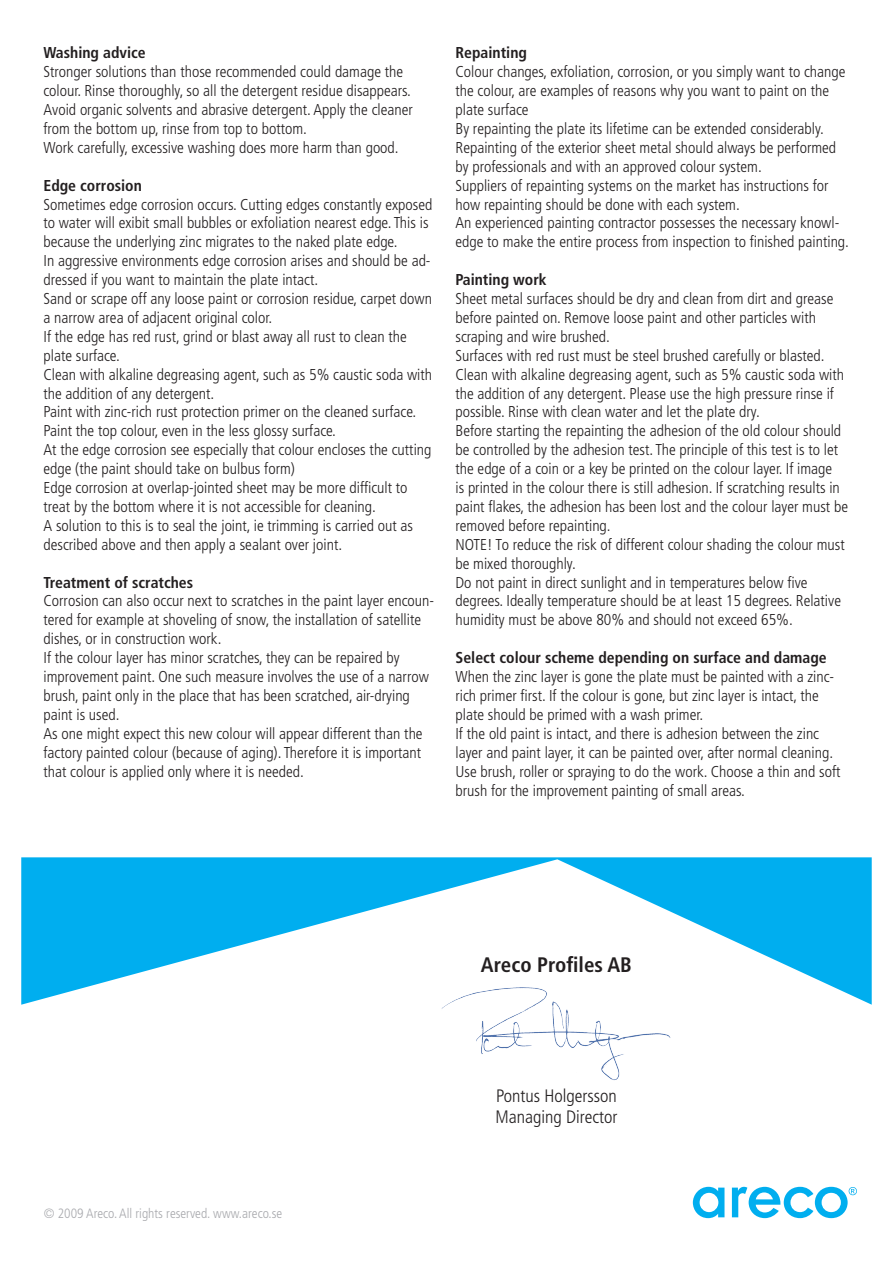
<style>
.page{position:relative;width:893px;height:1263px;background:#fff}
.page>*{position:absolute;margin:0;border:0;box-sizing:border-box;transform-origin:0 0}
.t1{font:700 condensed 21px "Frutiger";color:#231f20}
.t2{font:300 condensed 18px/21.6px "Frutiger";color:#231f20}
.t3{font:300 condensed 15.75px/18.9px "Frutiger";color:#231f20}
.t4{font:700 condensed 15.75px "Frutiger";color:#231f20}
.t5{font:300 condensed 13.5px "Frutiger";color:#a8a9ad}
</style>
<div class="page">
<svg style="left:693px;top:1187px;width:31px;height:31px"></svg>
<svg style="left:732px;top:1187px;width:125px;height:31px"></svg>
<img style="left:441px;top:1005px;width:230px;height:76px">
<svg style="left:21px;top:857px;width:851px;height:148px"></svg>
<p class="t4" style="left:44px;top:44px;width:104px">Washing advice</p>
<p class="t3" style="left:44px;top:63px;width:371px">Stronger solutions than those recommended could damage the colour. Rinse thoroughly, so all the detergent residue disappears.<br>Avoid organic solvents and abrasive detergent. Apply the cleaner from the bottom up, rinse from top to bottom.<br>Work carefully, excessive washing does more harm than good.</p>
<p class="t4" style="left:44px;top:176px;width:100px">Edge corrosion</p>
<p class="t3" style="left:44px;top:195px;width:390px">Sometimes edge corrosion occurs. Cutting edges constantly exposed to water will exibit small bubbles or exfoliation nearest edge. This is because the underlying zinc migrates to the naked plate edge.<br>In aggressive environments edge corrosion arises and should be ad&shy;dressed if you want to maintain the plate intact.<br>Sand or scrape off any loose paint or corrosion residue, carpet down a narrow area of adjacent original color.<br>If the edge has red rust, grind or blast away all rust to clean the plate surface.<br>Clean with alkaline degreasing agent, such as 5% caustic soda with the addition of any detergent.<br>Paint with zinc-rich rust protection primer on the cleaned surface.<br>Paint the top colour, even in the less glossy surface.<br>At the edge corrosion see especially that colour encloses the cutting edge (the paint should take on bulbus form)<br>Edge corrosion at overlap-jointed sheet may be more difficult to treat by the bottom where it is not accessible for cleaning.<br>A solution to this is to seal the joint, ie trimming is carried out as described above and then apply a sealant over joint.</p>
<p class="t4" style="left:44px;top:573px;width:151px">Treatment of scratches</p>
<p class="t3" style="left:44px;top:592px;width:392px">Corrosion can also occur next to scratches in the paint layer encoun&shy;tered for example at shoveling of snow, the installation of satellite dishes, or in construction work.<br>If the colour layer has minor scratches, they can be repaired by improvement paint. One such measure involves the use of a narrow brush, paint only in the place that has been scratched, air-drying paint is used.<br>As one might expect this new colour will appear different than the factory painted colour (because of aging). Therefore it is important that colour is applied only where it is needed.</p>
<p class="t4" style="left:455px;top:44px;width:73px">Repainting</p>
<p class="t3" style="left:455px;top:63px;width:395px">Colour changes, exfoliation, corrosion, or you simply want to change the colour, are examples of reasons why you want to paint on the plate surface<br>By repainting the plate its lifetime can be extended considerably.<br>Repainting of the exterior sheet metal should always be performed by professionals and with an approved colour system.<br>Suppliers of repainting systems on the market has instructions for how repainting should be done with each system.<br>An experienced painting contractor possesses the necessary knowl&shy;edge to make the entire process from inspection to finished painting.</p>
<p class="t4" style="left:455px;top:270px;width:93px">Painting work</p>
<p class="t3" style="left:455px;top:289px;width:394px">Sheet metal surfaces should be dry and clean from dirt and grease before painted on. Remove loose paint and other particles with scraping and wire brushed.<br>Surfaces with red rust must be steel brushed carefully or blasted.<br>Clean with alkaline degreasing agent, such as 5% caustic soda with the addition of any detergent. Please use the high pressure rinse if possible. Rinse with clean water and let the plate dry.<br>Before starting the repainting the adhesion of the old colour should be controlled by the adhesion test. The principle of this test is to let the edge of a coin or a key be printed on the colour layer. If image<br>is printed in the colour there is still adhesion. If scratching results in paint flakes, the adhesion has been lost and the colour layer must be removed before repainting.<br>NOTE! To reduce the risk of different colour shading the colour must be mixed thoroughly.<br>Do not paint in direct sunlight and in temperatures below five degrees. Ideally temperature should be at least 15 degrees. Relative humidity must be above 80% and should not exceed 65%.</p>
<p class="t4" style="left:455px;top:648px;width:373px">Select colour scheme depending on surface and damage</p>
<p class="t3" style="left:455px;top:667px;width:387px">When the zinc layer is gone the plate must be painted with a zinc&shy;rich primer first. If the colour is gone, but zinc layer is intact, the plate should be primed with a wash primer.<br>If the old paint is intact, and there is adhesion between the zinc layer and paint layer, it can be painted over, after normal cleaning.<br>Use brush, roller or spraying to do the work. Choose a thin and soft brush for the improvement painting of small areas.</p>
<p class="t5" style="left:44px;top:1206px;width:240px">© 2009 Areco. All rights reserved. www.areco.se</p>
<h1 class="t1" style="left:481px;top:952px;width:152px">Areco Profiles AB</h1>
<p class="t2" style="left:495px;top:1085px;width:124px">Pontus Holgersson<br>Managing Director</p>
</div>
